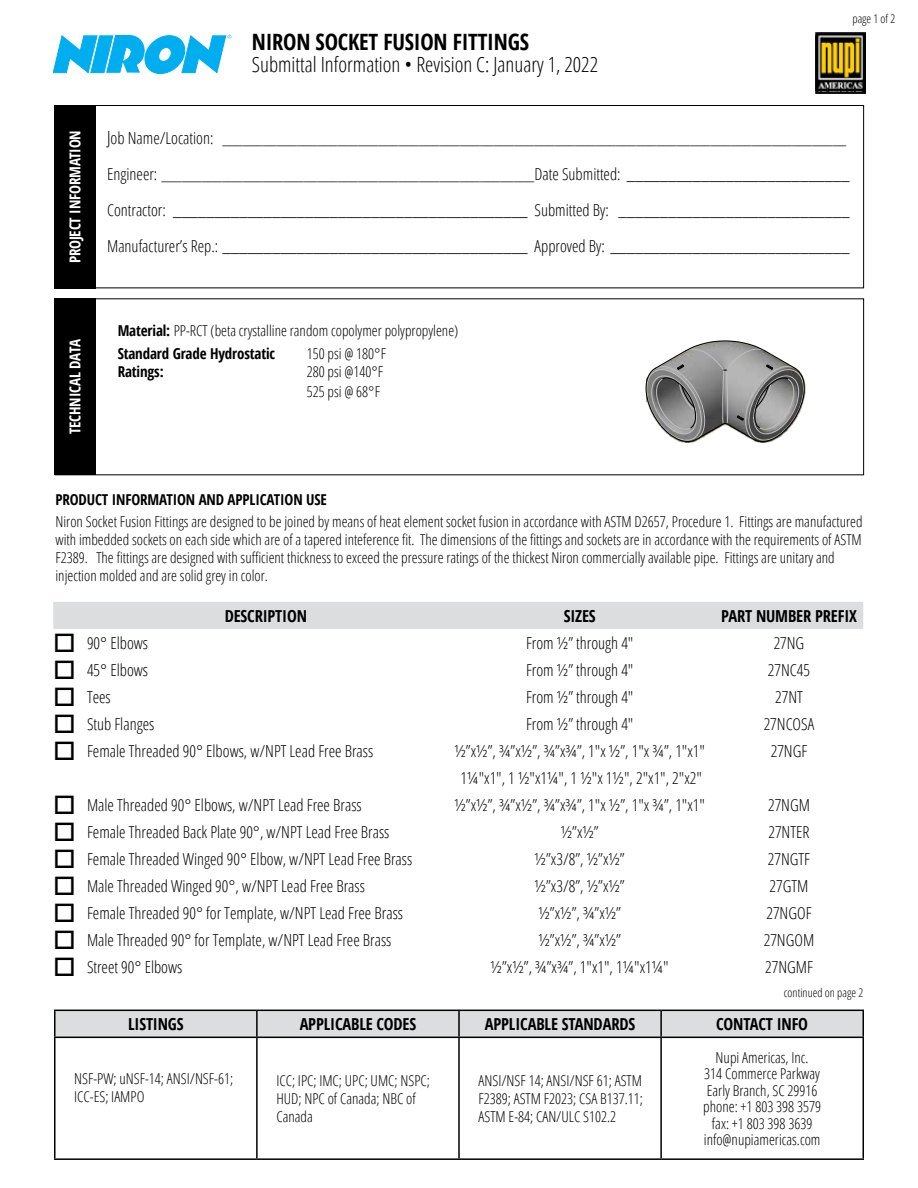
<style>
.page{position:relative;width:918px;height:1188px;background:#fff}
.page>*{position:absolute;margin:0;border:0;box-sizing:border-box;transform-origin:0 0}
.t1{font:700 condensed 22.5px "Open Sans";letter-spacing:-.01em;color:#000}
.t2{font:300 condensed 21px "Open Sans";color:#000}
.t3{font:300 condensed 16.5px/36px "Open Sans";color:#000}
.t4{font:300 condensed 16.5px/36px "Myriad Pro";color:#000}
.t5{font:700 condensed 16.5px "Open Sans";letter-spacing:-.01em;color:#000}
.t6{font:300 condensed 15px/18px "Open Sans";color:#000}
.t7{font:700 condensed 15px "Open Sans";letter-spacing:-.01em;color:#000}
.t8{font:700 condensed 15px "Open Sans";letter-spacing:-.01em;color:#fff}
.t9{font:300 condensed 12px "Open Sans";color:#000}
.s1{font-size:18px}
.s2{font-family:"Myriad Pro"}
.s3{font-family:"Open Sans"}
.s4{font-weight:700}
</style>
<div class="page">
<img style="left:815px;top:90px;width:50px;height:3px">
<div style="left:53px;top:602px;width:810px;height:27px;background:#dcddde"></div>
<div style="left:54px;top:105px;width:42px;height:183px;background:#000"></div>
<img style="left:815px;top:32px;width:50px;height:58px">
<div style="left:55px;top:105px;width:809px;height:183px;border:1px solid #000"></div>
<div style="left:54px;top:298px;width:42px;height:177px;background:#000"></div>
<svg style="left:645px;top:340px;width:161px;height:103px"></svg>
<svg style="left:54px;top:35px;width:177px;height:39px"></svg>
<svg style="left:56px;top:1011px;width:806px;height:26px;background:#d7d8d9"></svg>
<hr style="left:54px;top:1010px;width:203px;height:1px;background:#000">
<hr style="left:54px;top:1011px;width:2px;height:26px;background:#000">
<hr style="left:257px;top:1010px;width:202px;height:1px;background:#000">
<hr style="left:256px;top:1011px;width:2px;height:26px;background:#000">
<hr style="left:459px;top:1010px;width:202px;height:1px;background:#000">
<hr style="left:458px;top:1011px;width:2px;height:26px;background:#000">
<hr style="left:661px;top:1010px;width:203px;height:1px;background:#000">
<hr style="left:660px;top:1011px;width:2px;height:26px;background:#000">
<hr style="left:862px;top:1011px;width:2px;height:26px;background:#000">
<hr style="left:54px;top:1037px;width:203px;height:1px;background:#000">
<hr style="left:54px;top:1038px;width:2px;height:120px;background:#000">
<hr style="left:257px;top:1037px;width:202px;height:1px;background:#000">
<hr style="left:256px;top:1038px;width:2px;height:120px;background:#000">
<hr style="left:459px;top:1037px;width:202px;height:1px;background:#000">
<hr style="left:458px;top:1038px;width:2px;height:120px;background:#000">
<hr style="left:661px;top:1037px;width:203px;height:1px;background:#000">
<hr style="left:660px;top:1038px;width:2px;height:120px;background:#000">
<hr style="left:862px;top:1038px;width:2px;height:120px;background:#000">
<hr style="left:54px;top:1158px;width:203px;height:2px;background:#000">
<hr style="left:257px;top:1158px;width:202px;height:2px;background:#000">
<hr style="left:459px;top:1158px;width:202px;height:2px;background:#000">
<hr style="left:661px;top:1158px;width:203px;height:2px;background:#000">
<p class="t8" style="left:65px;top:263px;width:135px;rotate:-90deg">PROJECT INFORMATION</p>
<h1 class="t1" style="left:252px;top:26px;width:279px">NIRON SOCKET FUSION FITTINGS</h1>
<p class="t2" style="left:252px;top:50px;width:348px">Submittal Information • Revision C: January 1, 2022</p>
<p class="t9" style="left:852px;top:10px;width:44px">page 1 of 2</p>
<p class="t3" style="left:107px;top:120px;width:744px"><span class="s1">J</span>ob Name/Location: ____________________________________________________________________________________________<br>Engineer: _______________________________________________________Date Submitted: <span class="s2">___________________________</span></p>
<p class="t4" style="left:107px;top:193px;width:744px"><span class="s3">Contractor:</span> ___________________________________________ <span class="s3">Submitted By:</span> ____________________________<br><span class="s3">Manufacturer’s Rep.:</span> _____________________________________ <span class="s3">Approved By:</span> _____________________________</p>
<p class="t8" style="left:65px;top:434px;width:96px;rotate:-90deg">TECHNICAL DATA</p>
<p class="t6" style="left:118px;top:318px;width:342px;line-height:23.7px"><span class="s4">Material:</span> PP-RCT (beta crystalline random copolymer polypropylene)<br><span class="s4">Standard Grade Hydrostatic</span></p>
<p class="t6" style="left:307px;top:345px;width:81px">150 psi @ 180°F</p>
<p class="t7" style="left:118px;top:362px;width:48px">Ratings:</p>
<p class="t6" style="left:307px;top:362px;width:78px;line-height:19.5px">280 psi @140°F<br>525 psi @ 68°F</p>
<p class="t7" style="left:56px;top:489px;width:273px">PRODUCT INFORMATION AND APPLICATION USE</p>
<p class="t6" style="left:56px;top:512px;width:809px">Niron Socket Fusion Fittings are designed to be joined by means of heat element socket fusion in accordance with ASTM D2657, Procedure 1. Fittings are manufactured with imbedded sockets on each side which are of a tapered inteference fit. The dimensions of the fittings and sockets are in accordance with the requirements of ASTM F2389. The fittings are designed with sufficient thickness to exceed the pressure ratings of the thickest Niron commercially available pipe. Fittings are unitary and injection molded and are solid grey in color.</p>
<p class="t5" style="left:225px;top:604px;width:84px">DESCRIPTION</p>
<p class="t5" style="left:564px;top:604px;width:34px">SIZES</p>
<p class="t5" style="left:721px;top:604px;width:137px">PART NUMBER PREFIX</p>
<p class="t3" style="left:53px;top:624px;width:96px">□ 90° Elbows</p>
<p class="t3" style="left:526px;top:624px;width:109px">From ½” through 4"</p>
<p class="t3" style="left:774px;top:624px;width:32px">27NG</p>
<p class="t3" style="left:53px;top:651px;width:96px">□ 45° Elbows</p>
<p class="t3" style="left:526px;top:651px;width:109px">From ½” through 4"</p>
<p class="t3" style="left:768px;top:651px;width:44px">27NC45</p>
<p class="t3" style="left:53px;top:678px;width:59px">□ Tees</p>
<p class="t3" style="left:526px;top:678px;width:109px">From ½” through 4"</p>
<p class="t3" style="left:775px;top:678px;width:29px">27NT</p>
<p class="t3" style="left:53px;top:705px;width:103px">□ Stub Flanges</p>
<p class="t3" style="left:526px;top:705px;width:109px">From ½” through 4"</p>
<p class="t3" style="left:764px;top:705px;width:52px">27NCOSA</p>
<p class="t3" style="left:53px;top:732px;width:322px">□ Female Threaded 90° Elbows, w/NPT Lead Free Brass</p>
<p class="t3" style="left:454px;top:732px;width:252px">½”x½”, ¾”x½”, ¾”x¾”, 1"x ½”, 1"x ¾”, 1"x1"</p>
<p class="t3" style="left:771px;top:732px;width:38px">27NGF</p>
<p class="t3" style="left:461px;top:759px;width:243px">1¼"x1", 1 ½"x1¼", 1 ½"x 1½", 2"x1", 2"x2"</p>
<p class="t3" style="left:53px;top:786px;width:310px">□ Male Threaded 90° Elbows, w/NPT Lead Free Brass</p>
<p class="t3" style="left:454px;top:786px;width:252px">½”x½”, ¾”x½”, ¾”x¾”, 1"x ½”, 1"x ¾”, 1"x1"</p>
<p class="t3" style="left:768px;top:786px;width:43px">27NGM</p>
<p class="t3" style="left:53px;top:813px;width:338px">□ Female Threaded Back Plate 90°, w/NPT Lead Free Brass</p>
<p class="t3" style="left:561px;top:813px;width:40px">½”x½”</p>
<p class="t3" style="left:768px;top:813px;width:43px">27NTER</p>
<p class="t3" style="left:53px;top:840px;width:360px">□ Female Threaded Winged 90° Elbow, w/NPT Lead Free Brass</p>
<p class="t3" style="left:535px;top:840px;width:92px">½”x3/8”, ½”x½”</p>
<p class="t3" style="left:768px;top:840px;width:44px">27NGTF</p>
<p class="t3" style="left:53px;top:867px;width:313px">□ Male Threaded Winged 90°, w/NPT Lead Free Brass</p>
<p class="t3" style="left:535px;top:867px;width:92px">½”x3/8”, ½”x½”</p>
<p class="t3" style="left:770px;top:867px;width:40px">27GTM</p>
<p class="t3" style="left:53px;top:894px;width:351px">□ Female Threaded 90° for Template, w/NPT Lead Free Brass</p>
<p class="t3" style="left:538px;top:894px;width:84px">½”x½”, ¾”x½”</p>
<p class="t3" style="left:766px;top:894px;width:47px">27NGOF</p>
<p class="t3" style="left:53px;top:921px;width:340px">□ Male Threaded 90° for Template, w/NPT Lead Free Brass</p>
<p class="t3" style="left:538px;top:921px;width:84px">½”x½”, ¾”x½”</p>
<p class="t3" style="left:764px;top:921px;width:52px">27NGOM</p>
<p class="t3" style="left:53px;top:948px;width:131px">□ Street 90° Elbows</p>
<p class="t3" style="left:491px;top:948px;width:180px">½”x½”, ¾”x¾”, 1"x1", 1¼"x1¼"</p>
<p class="t3" style="left:765px;top:948px;width:49px">27NGMF</p>
<p class="t9" style="left:784px;top:984px;width:81px">continued on page 2</p>
<p class="t5" style="left:128px;top:1013px;width:57px">LISTINGS</p>
<p class="t5" style="left:300px;top:1013px;width:118px">APPLICABLE CODES</p>
<p class="t5" style="left:485px;top:1013px;width:152px">APPLICABLE STANDARDS</p>
<p class="t5" style="left:716px;top:1013px;width:93px">CONTACT INFO</p>
<p class="t6" style="left:74px;top:1069px;width:160px">NSF-PW; uNSF-14; ANSI/NSF-61;<br>ICC-ES; IAMPO</p>
<p class="t6" style="left:276px;top:1071px;width:155px">ICC; IPC; IMC; UPC; UMC; NSPC;<br>HUD; NPC of Canada; NBC of<br>Canada</p>
<p class="t6" style="left:478px;top:1071px;width:166px;text-align:justify">ANSI/NSF 14; ANSI/NSF 61; ASTM F2389; ASTM F2023; CSA B137.11; ASTM E-84; CAN/ULC S102.2</p>
<p class="t6" style="left:703px;top:1049px;width:119px;line-height:16.5px;text-align:center">Nupi Americas, Inc.<br>314 Commerce Parkway<br>Early Branch, SC 29916 phone: +1 803 398 3579 fax: +1 803 398 3639 info@nupiamericas.com</p>
</div>
